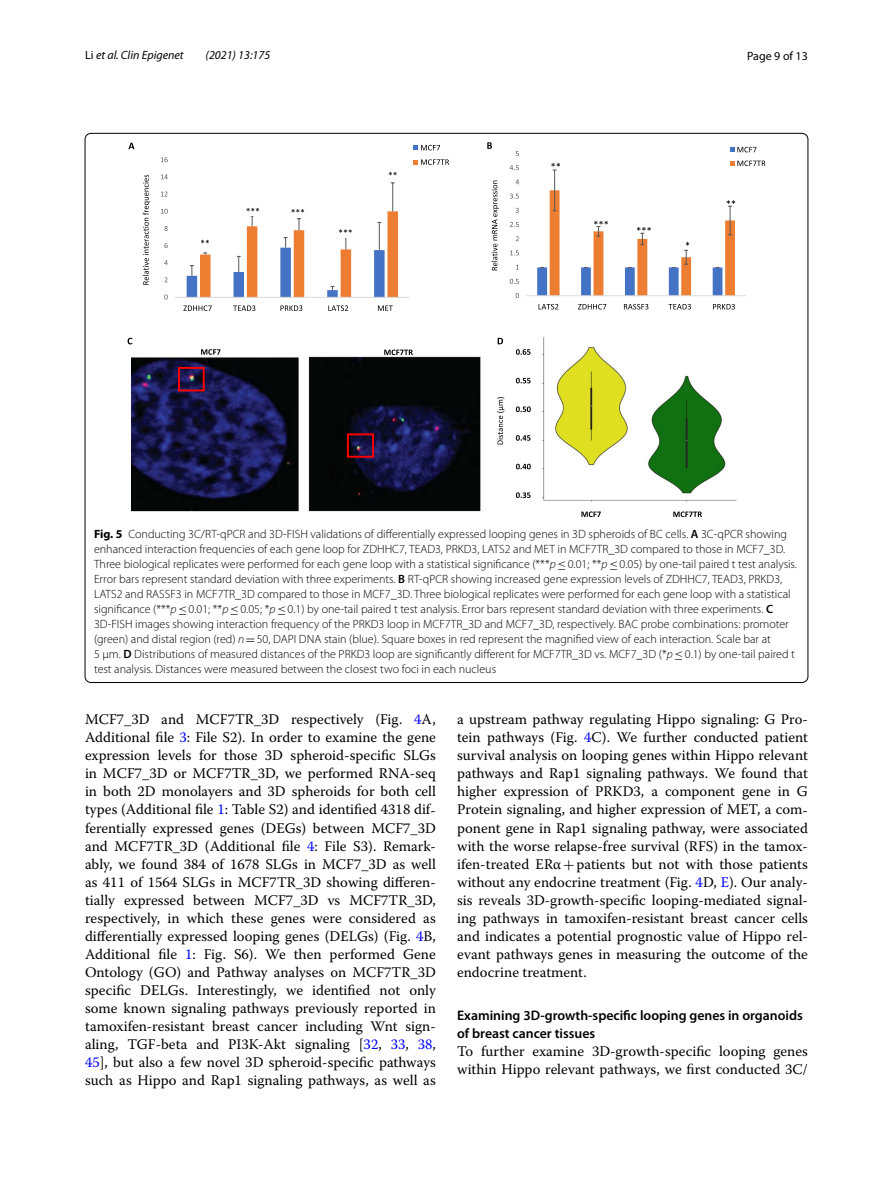
<style>
.page{position:relative;width:893px;height:1187px;background:#fff}
.page>*{position:absolute;margin:0;border:0;box-sizing:border-box;transform-origin:0 0}
.t1{font:14.7px/18px "Warnock Pro";color:#000;text-align:justify}
.t2{font:600 13.8px/18px "Myriad Pro";color:#000}
.t3{font:300 12px/15px "Myriad Pro";color:#000}
.t4{font:italic 12px "Myriad Pro";color:#000}
.t5{font:12px "Myriad Pro";color:#000}
.s1{font-style:normal}
.s2{font-weight:700}
.s3{font-weight:600}
.s4{font-style:italic}
.s5{font-family:"MTSY";font-weight:400}
.s6{color:#00f}
.s7{font-family:"MTSY"}
</style>
<div class="page">
<img style="left:131px;top:336px;width:606px;height:176px">
<hr style="left:526px;top:295px;width:220px;height:1px;background:#d9d9d9">
<svg style="left:516px;top:293px;width:3px;height:5px"></svg>
<svg style="left:510px;top:279px;width:9px;height:5px"></svg>
<svg style="left:510px;top:250px;width:9px;height:5px"></svg>
<svg style="left:516px;top:236px;width:3px;height:5px"></svg>
<svg style="left:510px;top:222px;width:9px;height:5px"></svg>
<svg style="left:516px;top:208px;width:3px;height:5px"></svg>
<svg style="left:510px;top:193px;width:9px;height:6px"></svg>
<svg style="left:516px;top:179px;width:3px;height:5px"></svg>
<svg style="left:510px;top:165px;width:9px;height:5px"></svg>
<svg style="left:539px;top:304px;width:19px;height:5px"></svg>
<svg style="left:578px;top:304px;width:28px;height:5px"></svg>
<svg style="left:624px;top:304px;width:24px;height:5px"></svg>
<svg style="left:668px;top:304px;width:23px;height:5px"></svg>
<svg style="left:713px;top:304px;width:22px;height:5px"></svg>
<svg style="left:491px;top:180px;width:8px;height:90px"></svg>
<svg style="left:730px;top:147px;width:26px;height:5px"></svg>
<svg style="left:537px;top:160px;width:228px;height:136px"></svg>
<svg style="left:128px;top:143px;width:6px;height:6px"></svg>
<svg style="left:487px;top:142px;width:5px;height:7px"></svg>
<svg style="left:177px;top:366px;width:198px;height:92px;background:#201d38"></svg>
<svg style="left:128px;top:338px;width:4px;height:6px"></svg>
<svg style="left:201px;top:349px;width:19px;height:6px"></svg>
<svg style="left:384px;top:349px;width:29px;height:6px"></svg>
<svg style="left:498px;top:338px;width:5px;height:6px"></svg>
<svg style="left:497px;top:397px;width:7px;height:47px"></svg>
<svg style="left:581px;top:511px;width:20px;height:6px"></svg>
<svg style="left:673px;top:511px;width:29px;height:6px"></svg>
<svg style="left:516px;top:492px;width:15px;height:6px"></svg>
<svg style="left:516px;top:463px;width:15px;height:6px"></svg>
<svg style="left:516px;top:435px;width:15px;height:5px"></svg>
<svg style="left:516px;top:406px;width:15px;height:6px"></svg>
<svg style="left:516px;top:378px;width:15px;height:5px"></svg>
<svg style="left:516px;top:349px;width:15px;height:6px"></svg>
<hr style="left:175px;top:297px;width:234px;height:1px;background:#d9d9d9">
<svg style="left:164px;top:294px;width:4px;height:5px"></svg>
<svg style="left:164px;top:260px;width:4px;height:5px"></svg>
<svg style="left:164px;top:243px;width:4px;height:5px"></svg>
<svg style="left:164px;top:226px;width:4px;height:5px"></svg>
<svg style="left:161px;top:209px;width:7px;height:5px"></svg>
<svg style="left:161px;top:191px;width:7px;height:5px"></svg>
<svg style="left:161px;top:174px;width:7px;height:5px"></svg>
<svg style="left:161px;top:157px;width:7px;height:5px"></svg>
<svg style="left:183px;top:305px;width:29px;height:6px"></svg>
<svg style="left:233px;top:305px;width:22px;height:6px"></svg>
<svg style="left:280px;top:305px;width:22px;height:6px"></svg>
<svg style="left:328px;top:305px;width:20px;height:6px"></svg>
<svg style="left:378px;top:305px;width:15px;height:6px"></svg>
<svg style="left:143px;top:175px;width:7px;height:110px"></svg>
<svg style="left:414px;top:145px;width:26px;height:5px"></svg>
<svg style="left:414px;top:159px;width:35px;height:6px"></svg>
<svg style="left:389px;top:172px;width:8px;height:3px"></svg>
<svg style="left:187px;top:182px;width:211px;height:115px"></svg>
<p class="t4" style="left:85px;top:48px;width:100px"><span class="s1">Li</span> et al. Clin Epigenet</p>
<p class="t4" style="left:206px;top:48px;width:66px">(2021) 13:175</p>
<p class="t5" style="left:747px;top:48px;width:62px">Page 9 of 13</p>
<p class="t3" style="left:94px;top:526px;width:704px"><span class="s2">Fig. 5</span> Conducting 3C/RT-qPCR and 3D-FISH validations of differentially expressed looping genes in 3D spheroids of BC cells. <span class="s3">A</span> 3C-qPCR showing enhanced interaction frequencies of each gene loop for ZDHHC7, TEAD3, PRKD3, LATS2 and MET in MCF7TR_3D compared to those in MCF7_3D.<br>Three biological replicates were performed for each gene loop with a statistical significance (***<span class="s4">p</span><span class="s5">≤</span>0.01; **<span class="s4">p</span><span class="s5">≤</span>0.05) by one-tail paired t test analysis.<br>Error bars represent standard deviation with three experiments. <span class="s3">B</span> RT-qPCR showing increased gene expression levels of ZDHHC7, TEAD3, PRKD3, LATS2 and RASSF3 in MCF7TR_3D compared to those in MCF7_3D. Three biological replicates were performed for each gene loop with a statistical significance (***<span class="s4">p</span><span class="s5">≤</span>0.01; **<span class="s4">p</span><span class="s5">≤</span>0.05; *<span class="s4">p</span><span class="s5">≤</span>0.1) by one-tail paired t test analysis. Error bars represent standard deviation with three experiments. <span class="s3">C </span>3D-FISH images showing interaction frequency of the PRKD3 loop in MCF7TR_3D and MCF7_3D, respectively. BAC probe combinations: promoter (green) and distal region (red) <span class="s4">n</span><span class="s5">=</span>50, DAPI DNA stain (blue). Square boxes in red represent the magnified view of each interaction. Scale bar at<br>5 µm. <span class="s3">D</span> Distributions of measured distances of the PRKD3 loop are significantly different for MCF7TR_3D vs. MCF7_3D (*<span class="s4">p</span><span class="s5">≤</span>0.1) by one-tail paired t test analysis. Distances were measured between the closest two foci in each nucleus</p>
<p class="t1" style="left:85px;top:710px;width:352px">MCF7_3D and MCF7TR_3D respectively (Fig. <span class="s6">4</span>A, Additional file <span class="s6">3</span>: File S2). In order to examine the gene expression levels for those 3D spheroid-specific SLGs in MCF7_3D or MCF7TR_3D, we performed RNA-seq in both 2D monolayers and 3D spheroids for both cell types (Additional file <span class="s6">1</span>: Table S2) and identified 4318 dif&shy;ferentially expressed genes (DEGs) between MCF7_3D and MCF7TR_3D (Additional file <span class="s6">4</span>: File S3). Remark&shy;ably, we found 384 of 1678 SLGs in MCF7_3D as well as 411 of 1564 SLGs in MCF7TR_3D showing differen&shy;tially expressed between MCF7_3D vs MCF7TR_3D, respectively, in which these genes were considered as differentially expressed looping genes (DELGs) (Fig. <span class="s6">4</span>B, Additional file <span class="s6">1</span>: Fig. S6). We then performed Gene Ontology (GO) and Pathway analyses on MCF7TR_3D specific DELGs. Interestingly, we identified not only some known signaling pathways previously reported in tamoxifen-resistant breast cancer including Wnt sign&shy;aling, TGF-beta and PI3K-Akt signaling [<span class="s6">32</span>, <span class="s6">33</span>, <span class="s6">38</span>, <span class="s6">45</span>], but also a few novel 3D spheroid-specific pathways such as Hippo and Rap1 signaling pathways, as well as</p>
<p class="t1" style="left:457px;top:710px;width:352px">a upstream pathway regulating Hippo signaling: G Pro&shy;tein pathways (Fig. <span class="s6">4</span>C). We further conducted patient survival analysis on looping genes within Hippo relevant pathways and Rap1 signaling pathways. We found that higher expression of PRKD3, a component gene in G Protein signaling, and higher expression of MET, a com&shy;ponent gene in Rap1 signaling pathway, were associated with the worse relapse-free survival (RFS) in the tamox&shy;ifen-treated ERα<span class="s7">+</span>patients but not with those patients without any endocrine treatment (Fig. <span class="s6">4</span>D, <span class="s6">E</span>). Our analy&shy;sis reveals 3D-growth-specific looping-mediated signal&shy;ing pathways in tamoxifen-resistant breast cancer cells and indicates a potential prognostic value of Hippo rel&shy;evant pathways genes in measuring the outcome of the endocrine treatment.</p>
<p class="t2" style="left:457px;top:1005px;width:347px">Examining 3D‑growth‑specific looping genes in organoids of breast cancer tissues</p>
<p class="t1" style="left:457px;top:1041px;width:352px">To further examine 3D-growth-specific looping genes within Hippo relevant pathways, we first conducted 3C/</p>
</div>
